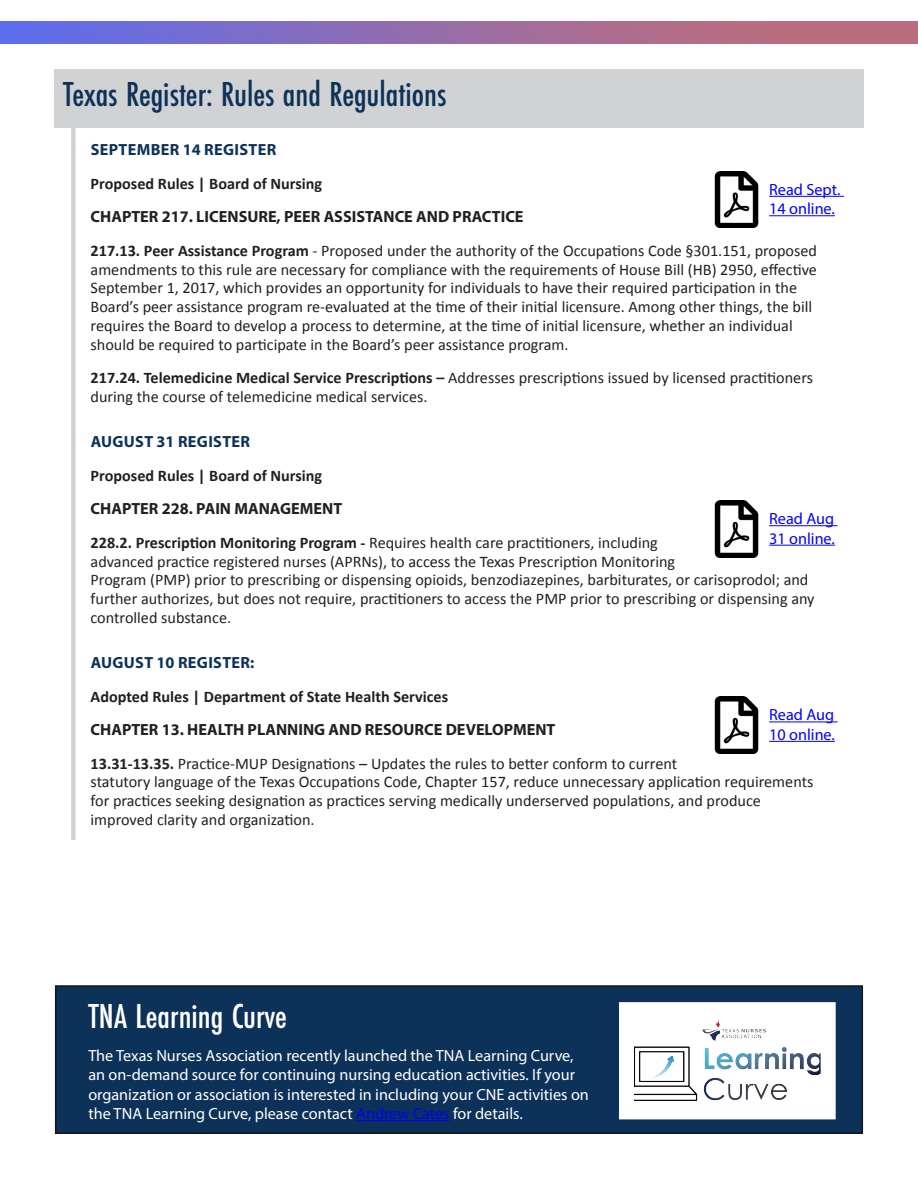
<style>
.page{position:relative;width:918px;height:1188px;background:#fff}
.page>*{position:absolute;margin:0;border:0;box-sizing:border-box;transform-origin:0 0}
.t1{font:500 36px "Futura PT Cond";color:#0d3259}
.t2{font:500 36px "Futura PT Cond";color:#fff}
.t3{font:16.2px/18.8px "Calibri";color:#231f20}
.Body_text{font:16.2px/19.5px "Myriad Pro";color:#fff}
.t4{font:700 16.2px "Myriad Pro";color:#231f20}
.t5{font:700 16.2px "Calibri";color:#231f20}
.t6{font:700 16.2px "Myriad Pro";letter-spacing:.02em;color:#0d3259}
.Body_text-2{font:16.2px/19.5px "Myriad Pro";color:#00f}
.s1{font-weight:700}
.s2{color:#00f}
</style>
<div class="page">
<img style="left:0;top:22px;width:918px;height:21px">
<div style="left:71px;top:83px;width:5px;height:757px;background:#d1d2d4"></div>
<div style="left:54px;top:70px;width:810px;height:58px;background:#d1d2d4"></div>
<img style="left:714px;top:171px;width:45px;height:57px">
<hr style="left:769px;top:196px;width:75px;height:1px;background:#00f">
<hr style="left:769px;top:215px;width:66px;height:1px;background:#00f">
<img style="left:714px;top:500px;width:45px;height:57px">
<hr style="left:769px;top:525px;width:69px;height:1px;background:#00f">
<hr style="left:769px;top:545px;width:66px;height:1px;background:#00f">
<img style="left:714px;top:697px;width:45px;height:56px">
<hr style="left:769px;top:722px;width:69px;height:1px;background:#00f">
<hr style="left:769px;top:741px;width:66px;height:1px;background:#00f">
<div style="left:55px;top:985px;width:808px;height:149px;background:#0d3259;border:2px solid #141412"></div>
<hr style="left:356px;top:1120px;width:94px;height:1px;background:#00f">
<img style="left:635px;top:1018px;width:185px;height:85px">
<div style="left:619px;top:1002px;width:217px;height:117px;border:15px solid #fff"></div>
<p class="t1" style="left:63px;top:73px;width:385px">Texas Register: Rules and Regulations</p>
<p class="t6" style="left:91px;top:139px;width:187px">SEPTEMBER 14 REGISTER</p>
<p class="t5" style="left:91px;top:173px;width:233px">Proposed Rules | Board of Nursing</p>
<p class="t4" style="left:91px;top:206px;width:435px">CHAPTER 217. LICENSURE, PEER ASSISTANCE AND PRACTICE</p>
<p class="t3" style="left:91px;top:241px;width:728px"><span class="s1">217.13. Peer Assistance Program</span> - Proposed under the authority of the Occupations Code §301.151, proposed amendments to this rule are necessary for compliance with the requirements of House Bill (HB) 2950, effective September 1, 2017, which provides an opportunity for individuals to have their required participation in the Board’s peer assistance program re-evaluated at the time of their initial licensure. Among other things, the bill requires the Board to develop a process to determine, at the time of initial licensure, whether an individual should be required to participate in the Board’s peer assistance program.</p>
<p class="t3" style="left:91px;top:368px;width:724px"><span class="s1">217.24. Telemedicine Medical Service Prescriptions –</span> Addresses prescriptions issued by licensed practitioners during the course of telemedicine medical services.</p>
<p class="t6" style="left:91px;top:431px;width:161px">AUGUST 31 REGISTER</p>
<p class="t5" style="left:91px;top:465px;width:233px">Proposed Rules | Board of Nursing</p>
<p class="t4" style="left:91px;top:498px;width:253px">CHAPTER 228. PAIN MANAGEMENT</p>
<p class="t3" style="left:91px;top:533px;width:726px"><span class="s1">228.2. Prescription Monitoring Program -</span> Requires health care practitioners, including<br>advanced practice registered nurses (APRNs), to access the Texas Prescription Monitoring<br>Program (PMP) prior to prescribing or dispensing opioids, benzodiazepines, barbiturates, or carisoprodol; and further authorizes, but does not require, practitioners to access the PMP prior to prescribing or dispensing any controlled substance.</p>
<p class="t6" style="left:91px;top:652px;width:165px">AUGUST 10 REGISTER:</p>
<p class="t5" style="left:91px;top:686px;width:359px">Adopted Rules | Department of State Health Services</p>
<p class="t4" style="left:91px;top:719px;width:466px">CHAPTER 13. HEALTH PLANNING AND RESOURCE DEVELOPMENT</p>
<p class="t3" style="left:91px;top:754px;width:724px"><span class="s1">13.31-13.35.</span> Practice-MUP Designations – Updates the rules to better conform to current<br>statutory language of the Texas Occupations Code, Chapter 157, reduce unnecessary application requirements for practices seeking designation as practices serving medically underserved populations, and produce improved clarity and organization.</p>
<p class="Body_text-2" style="left:769px;top:179px;width:73px">Read Sept.<br>14 online.</p>
<p class="Body_text-2" style="left:769px;top:509px;width:67px">Read Aug<br>31 online.</p>
<p class="Body_text-2" style="left:769px;top:705px;width:67px">Read Aug<br>10 online.</p>
<p class="t2" style="left:88px;top:995px;width:200px">TNA Learning Curve</p>
<p class="Body_text" style="left:88px;top:1045px;width:502px">The Texas Nurses Association recently launched the TNA Learning Curve, an on-demand source for continuing nursing education activities. If your organization or association is interested in including your CNE activities on the TNA Learning Curve, please contact <span class="s2">Andrew Cates</span> for details.</p>
</div>
